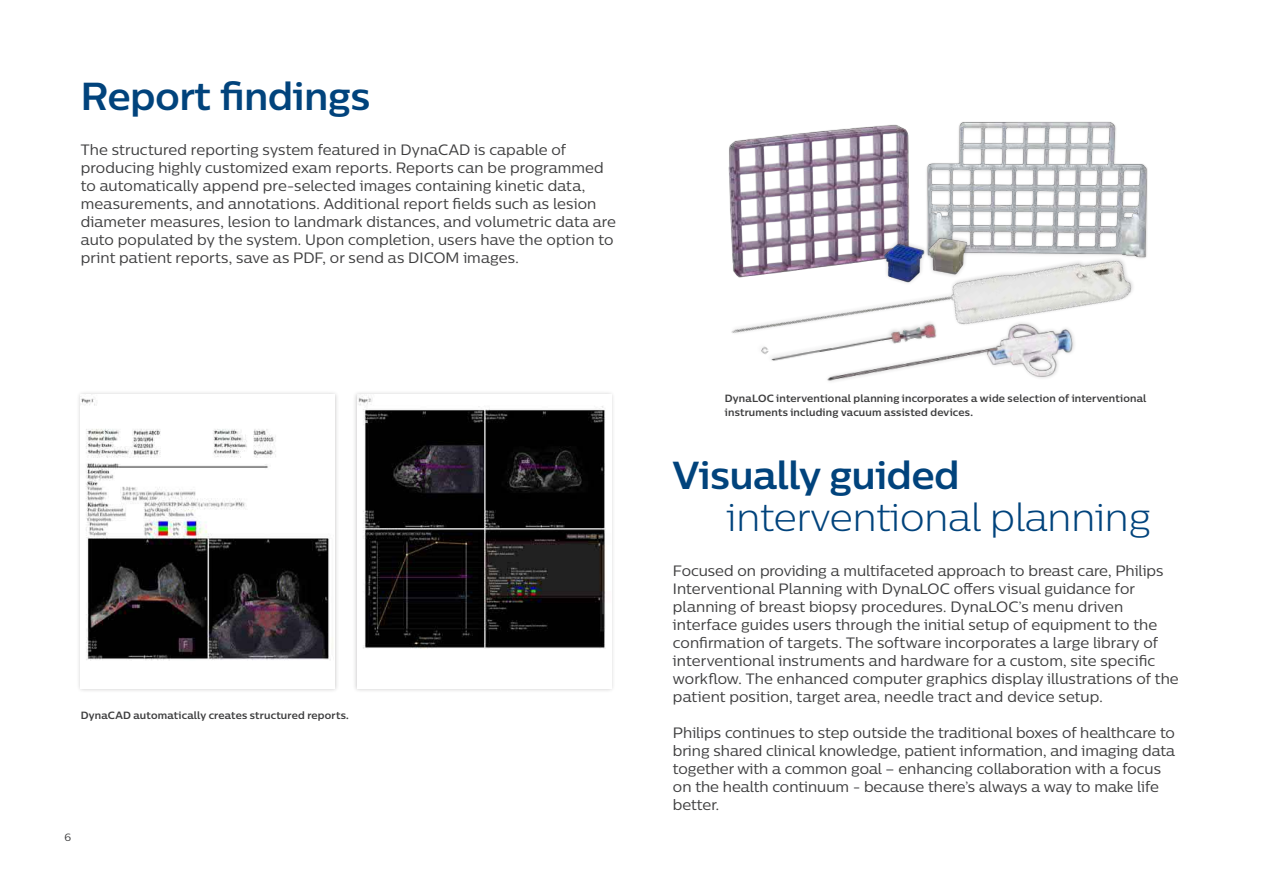
<style>
.page{position:relative;width:1263px;height:893px;background:#fff}
.page>*{position:absolute;margin:0;border:0;box-sizing:border-box;transform-origin:0 0}
.t1{font:700 39px "Centrale Sans";color:#01437c}
.t2{font:300 39px "Centrale Sans";color:#01437c}
.t3{font:15px/18px "Centrale Sans";letter-spacing:.005em;color:#3e3e3f}
.t4{font:700 10.5px/13.5px "Centrale Sans";letter-spacing:.02em;color:#3e3e3f}
.t5{font:10.5px "Centrale Sans";color:#3e3e3f}
</style>
<div class="page">
<div style="left:76px;top:390px;width:263px;height:303px;background:#231f20;opacity:.25"></div>
<img style="left:81px;top:395px;width:253px;height:293px">
<div style="left:352px;top:390px;width:263px;height:303px;background:#231f20;opacity:.25"></div>
<img style="left:357px;top:395px;width:254px;height:293px">
<img style="left:728px;top:124px;width:182px;height:120px">
<img style="left:761px;top:346px;width:58px;height:15px">
<img style="left:819px;top:341px;width:256px;height:40px">
<img style="left:731px;top:244px;width:402px;height:97px">
<img style="left:926px;top:121px;width:222px;height:144px">
<img style="left:926px;top:226px;width:51px;height:59px">
<div style="left:880px;top:239px;width:48px;height:47px;background:#231f20;opacity:.25"></div>
<img style="left:882px;top:242px;width:44px;height:41px">
<p class="t1" style="left:81px;top:71px;width:291px">Report findings</p>
<p class="t3" style="left:81px;top:140px;width:537px">The structured reporting system featured in DynaCAD is capable of producing highly customized exam reports. Reports can be programmed to automatically append pre-selected images containing kinetic data, measurements, and annotations. Additional report fields such as lesion diameter measures, lesion to landmark distances, and volumetric data are auto populated by the system. Upon completion, users have the option to print patient reports, save as PDF, or send as DICOM images.</p>
<p class="t4" style="left:81px;top:708px;width:270px">DynaCAD automatically creates structured reports.</p>
<p class="t5" style="left:65px;top:831px;width:8px">6</p>
<p class="t4" style="left:725px;top:392px;width:423px">DynaLOC interventional planning incorporates a wide selection of interventional instruments including vacuum assisted devices.</p>
<p class="t1" style="left:673px;top:451px;width:288px">Visually guided</p>
<p class="t2" style="left:727px;top:494px;width:425px">interventional planning</p>
<p class="t3" style="left:673px;top:562px;width:507px">Focused on providing a multifaceted approach to breast care, Philips Interventional Planning with DynaLOC offers visual guidance for planning of breast biopsy procedures. DynaLOC’s menu driven interface guides users through the initial setup of equipment to the confirmation of targets. The software incorporates a large library of interventional instruments and hardware for a custom, site specific workflow. The enhanced computer graphics display illustrations of the patient position, target area, needle tract and device setup.</p>
<p class="t3" style="left:673px;top:724px;width:503px">Philips continues to step outside the traditional boxes of healthcare to bring shared clinical knowledge, patient information, and imaging data together with a common goal – enhancing collaboration with a focus on the health continuum - because there’s always a way to make life better.</p>
</div>
